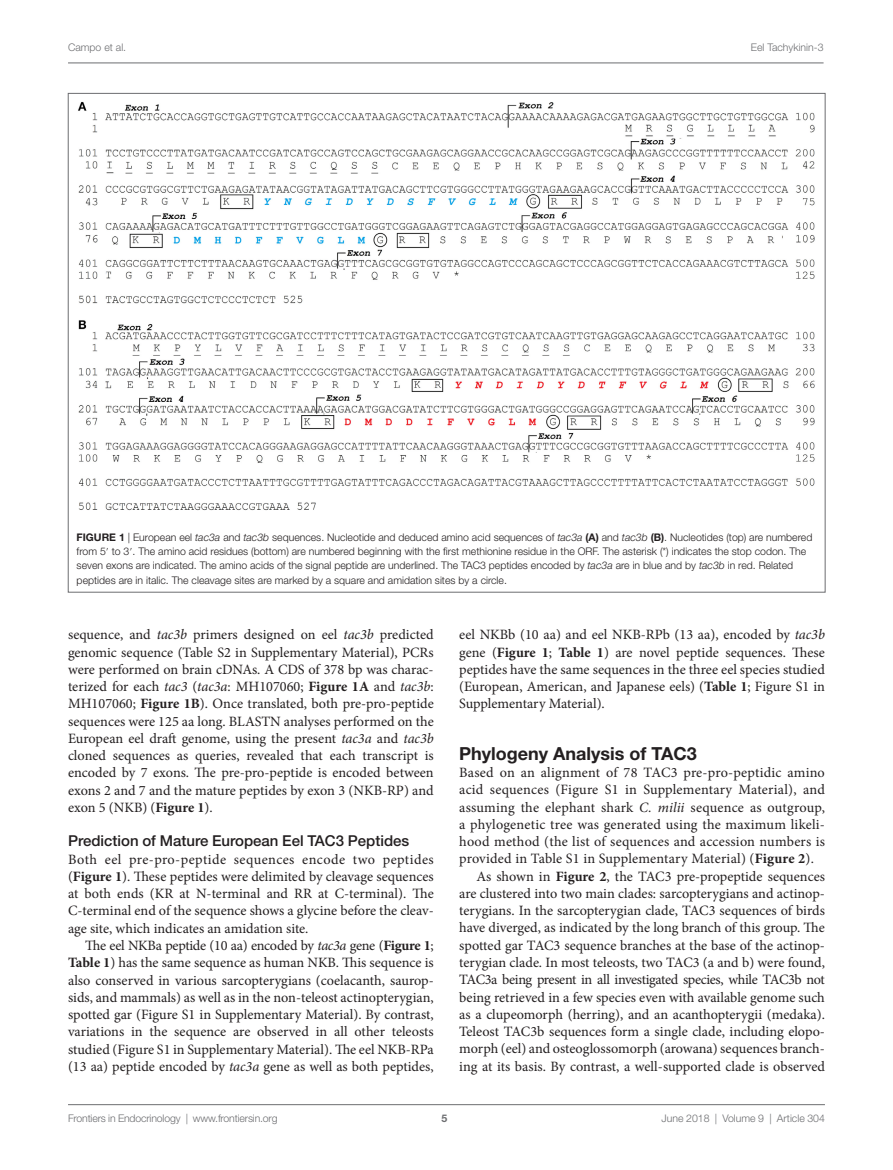
<style>
.page{position:relative;width:893px;height:1170px;background:#fff}
.page>*{position:absolute;margin:0;border:0;box-sizing:border-box;transform-origin:0 0}
.t1{font:700 18px "Helvetica Neue LT Std";color:#231f20}
.t2{font:500 15px "Helvetica Neue LT Std";color:#231f20}
.t3{font:14.25px/17.2px "Minion Pro";color:#231f20;text-align:justify}
.t4{font:14.25px "Minion Pro";letter-spacing:-.025em;color:#231f20}
.t5{font:300 10.5px/14.2px "Helvetica Neue LT Std";color:#231f20}
.t6{font:300 10.5px "Helvetica Neue LT Std";letter-spacing:-.015em;color:#6c6d70}
.t7{font:700 10.5px "Helvetica Neue LT Std";color:#6c6d70}
.s1{font-weight:700}
.s2{font-style:italic}
.s3{font-family:"STIX General";font-weight:400}
</style>
<div class="page">
<img style="left:78px;top:102px;width:737px;height:409px">
<hr style="left:68px;top:1104px;width:757px;height:1px;background:#6c6d70">
<hr style="left:68px;top:63px;width:756px;height:1px;background:#6c6d70">
<p class="t6" style="left:68px;top:41px;width:60px">Campo et al.</p>
<p class="t6" style="left:751px;top:41px;width:74px">Eel Tachykinin-3</p>
<p class="t5" style="left:77px;top:530px;width:737px"><span class="s1">Figure 1</span> | European eel <span class="s2">tac3a</span> and <span class="s2">tac3b</span> sequences. Nucleotide and deduced amino acid sequences of <span class="s2">tac3a</span> <span class="s1">(A)</span> and <span class="s2">tac3b</span> <span class="s1">(B)</span>. Nucleotides (top) are numbered from 5<span class="s3">′</span> to 3<span class="s3">′</span>. The amino acid residues (bottom) are numbered beginning with the first methionine residue in the ORF. The asterisk (*) indicates the stop codon. The seven exons are indicated. The amino acids of the signal peptide are underlined. The TAC3 peptides encoded by <span class="s2">tac3a</span> are in blue and by <span class="s2">tac3b</span> in red. Related peptides are in italic. The cleavage sites are marked by a square and amidation sites by a circle.</p>
<p class="t3" style="left:68px;top:626px;width:367px">sequence, and <span class="s2">tac3b</span> primers designed on eel <span class="s2">tac3b</span> predicted genomic sequence (Table S2 in Supplementary Material), PCRs were performed on brain cDNAs. A CDS of 378 bp was charac&shy;terized for each <span class="s2">tac3</span> (<span class="s2">tac3a</span>: MH107060; <span class="s1">Figure 1A</span> and <span class="s2">tac3b</span>:<br>MH107060; <span class="s1">Figure 1B</span>). Once translated, both pre-pro-peptide sequences were 125 aa long. BLASTN analyses performed on the European eel draft genome, using the present <span class="s2">tac3a</span> and <span class="s2">tac3b </span>cloned sequences as queries, revealed that each transcript is encoded by 7 exons. The pre-pro-peptide is encoded between exons 2 and 7 and the mature peptides by exon 3 (NKB-RP) and exon 5 (NKB) (<span class="s1">Figure 1</span>).</p>
<p class="t2" style="left:68px;top:832px;width:343px">Prediction of Mature European Eel TAC3 Peptides</p>
<p class="t3" style="left:68px;top:850px;width:367px">Both eel pre-pro-peptide sequences encode two peptides (<span class="s1">Figure 1</span>). These peptides were delimited by cleavage sequences at both ends (KR at N-terminal and RR at C-terminal). The C-terminal end of the sequence shows a glycine before the cleav&shy;age site, which indicates an amidation site.</p>
<p class="t3" style="left:68px;top:936px;width:367px;text-indent:17px">The eel NKBa peptide (10 aa) encoded by <span class="s2">tac3a</span> gene (<span class="s1">Figure 1</span>; <span class="s1">Table 1</span>) has the same sequence as human NKB. This sequence is also conserved in various sarcopterygians (coelacanth, saurop&shy;sids, and mammals) as well as in the non-teleost actinopterygian, spotted gar (Figure S1 in Supplementary Material). By contrast, variations in the sequence are observed in all other teleosts studied (Figure S1 in Supplementary Material). The eel NKB-RPa (13 aa) peptide encoded by <span class="s2">tac3a</span> gene as well as both peptides,</p>
<p class="t3" style="left:459px;top:626px;width:367px">eel NKBb (10 aa) and eel NKB-RPb (13 aa), encoded by <span class="s2">tac3b </span>gene (<span class="s1">Figure 1</span>; <span class="s1">Table 1</span>) are novel peptide sequences. These peptides have the same sequences in the three eel species studied (European, American, and Japanese eels) (<span class="s1">Table 1</span>; Figure S1 in Supplementary Material).</p>
<p class="t1" style="left:459px;top:742px;width:239px">Phylogeny Analysis of TAC3</p>
<p class="t3" style="left:459px;top:763px;width:367px">Based on an alignment of 78 TAC3 pre-pro-peptidic amino</p>
<p class="t3" style="left:459px;top:781px;width:367px">acid sequences (Figure S1 in Supplementary Material), and</p>
<p class="t3" style="left:459px;top:798px;width:367px">assuming the elephant shark <span class="s2">C. milii</span> sequence as outgroup,</p>
<p class="t3" style="left:459px;top:815px;width:367px">a phylogenetic tree was generated using the maximum likeli-</p>
<p class="t3" style="left:459px;top:832px;width:367px">hood method (the list of sequences and accession numbers is</p>
<p class="t3" style="left:459px;top:850px;width:356px">provided in Table S1 in Supplementary Material) (<span class="s1">Figure 2</span>).</p>
<p class="t3" style="left:476px;top:867px;width:350px">As shown in <span class="s1">Figure 2</span>, the TAC3 pre-propeptide sequences</p>
<p class="t3" style="left:459px;top:884px;width:367px">are clustered into two main clades: sarcopterygians and actinop-</p>
<p class="t3" style="left:459px;top:902px;width:367px">terygians. In the sarcopterygian clade, TAC3 sequences of birds</p>
<p class="t3" style="left:459px;top:919px;width:367px">have diverged, as indicated by the long branch of this group. The</p>
<p class="t3" style="left:459px;top:936px;width:367px">spotted gar TAC3 sequence branches at the base of the actinop-</p>
<p class="t3" style="left:459px;top:953px;width:367px">terygian clade. In most teleosts, two TAC3 (a and b) were found,</p>
<p class="t4" style="left:459px;top:970px;width:367px">TAC3a being present in all investigated species, while TAC3b not</p>
<p class="t3" style="left:459px;top:988px;width:367px">being retrieved in a few species even with available genome such</p>
<p class="t3" style="left:459px;top:1005px;width:367px">as a clupeomorph (herring), and an acanthopterygii (medaka).</p>
<p class="t3" style="left:459px;top:1022px;width:367px">Teleost TAC3b sequences form a single clade, including elopo-</p>
<p class="t3" style="left:459px;top:1040px;width:367px">morph (eel) and osteoglossomorph (arowana) sequences branch-</p>
<p class="t3" style="left:459px;top:1057px;width:367px">ing at its basis. By contrast, a well-supported clade is observed</p>
<p class="t6" style="left:68px;top:1111px;width:211px">Frontiers in Endocrinology | www.frontiersin.org</p>
<p class="t6" style="left:662px;top:1111px;width:165px">June 2018 | Volume 9 | Article 304</p>
<p class="t7" style="left:441px;top:1111px;width:7px">5</p>
</div>
